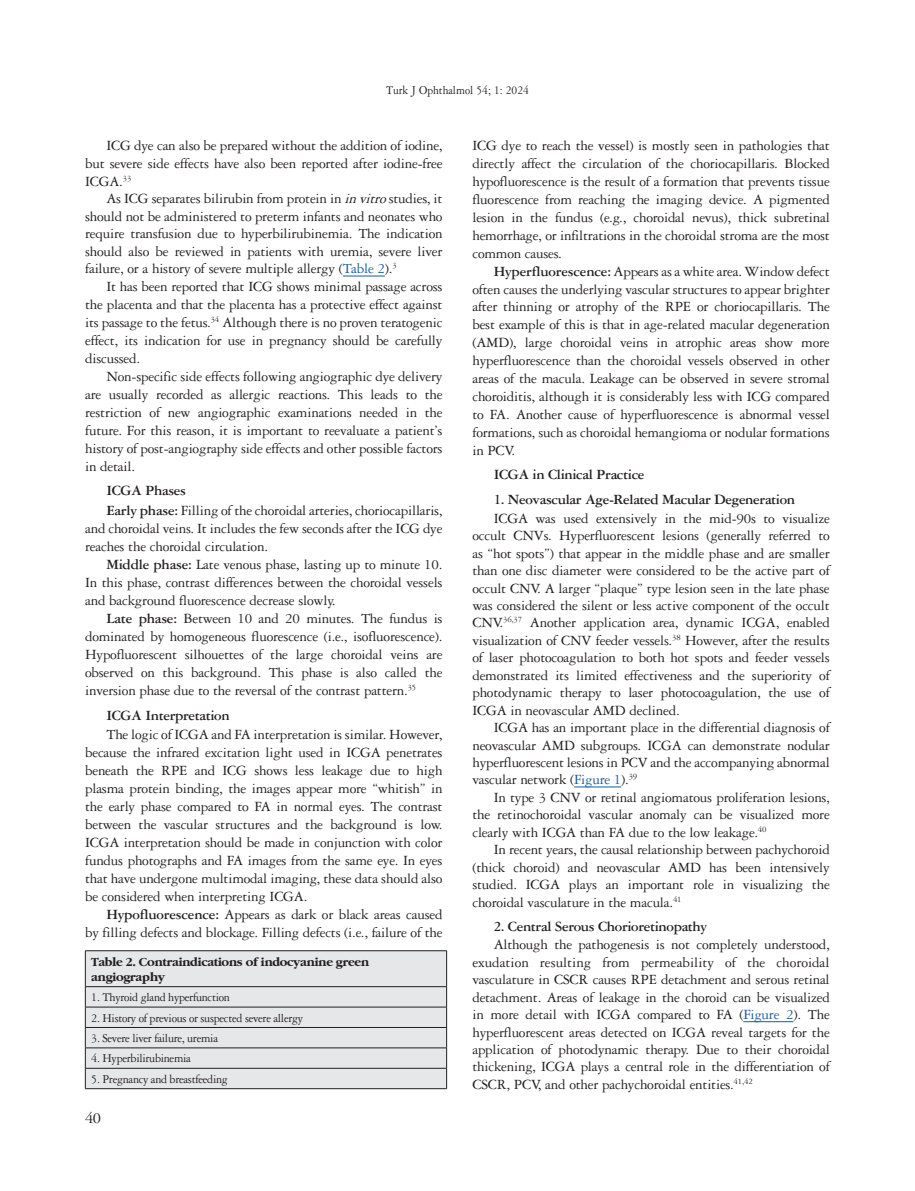
<style>
.page{position:relative;width:915px;height:1191px;background:#fff}
.page>*{position:absolute;margin:0;border:0;box-sizing:border-box;transform-origin:0 0}
.t1{font:16.5px "Garamond Three Tr";color:#231f20}
.YAZI{font:15px/17.4px "Garamond Three Tr";letter-spacing:-.015em;color:#231f20;text-align:justify}
.ARA_BASLIK{font:15px "Garamond Three Bold Tr";letter-spacing:-.025em;color:#231f20}
.TABLO-YAZI{font:12.75px "Garamond Three Tr";letter-spacing:-.025em;color:#231f20;scale:.95 1}
.TABLO-USTU{font:12.75px/15px "Garamond Bold Tr";letter-spacing:-.025em;color:#231f20}
.TABLO-YAZI-2{font:12.75px "Garamond Three Tr";color:#231f20;scale:.9 1}
.s1{font-style:italic}
.s2{color:#175d9e}
.s3{font-family:"Garamond Three Bold Tr"}
</style>
<div class="page">
<hr style="left:343px;top:276px;width:42px;height:1px;background:#175d9e">
<hr style="left:574px;top:786px;width:47px;height:1px;background:#175d9e">
<hr style="left:743px;top:1021px;width:50px;height:1px;background:#175d9e">
<div style="left:86px;top:951px;width:360px;height:137px;background:#e6e7e9"></div>
<hr style="left:85px;top:1006px;width:361px;height:1px;background:#231f20">
<hr style="left:85px;top:1027px;width:361px;height:1px;background:#231f20">
<hr style="left:85px;top:1047px;width:361px;height:1px;background:#231f20">
<hr style="left:85px;top:1068px;width:361px;height:1px;background:#231f20">
<hr style="left:85px;top:950px;width:361px;height:1px;background:#231f20">
<hr style="left:85px;top:951px;width:1px;height:35px;background:#231f20">
<hr style="left:446px;top:951px;width:1px;height:35px;background:#231f20">
<hr style="left:85px;top:986px;width:361px;height:1px;background:#231f20">
<svg style="left:85px;top:987px;width:1px;height:101px"></svg>
<svg style="left:446px;top:987px;width:1px;height:101px"></svg>
<hr style="left:85px;top:1088px;width:361px;height:1px;background:#231f20">
<p class="TABLO-YAZI-2" style="left:386px;top:82px;width:160px">Turk J Ophthalmol 54; 1: 2024</p>
<p class="YAZI" style="left:85px;top:136px;width:359px;text-indent:21px">ICG dye can also be prepared without the addition of iodine, but severe side effects have also been reported after iodine-free ICGA.<sup>33</sup></p>
<p class="YAZI" style="left:85px;top:189px;width:359px;text-indent:21px">As ICG separates bilirubin from protein in <span class="s1">invitro</span>studies, it should not be administered to preterm infants and neonates who require transfusion due to hyperbilirubinemia. The indication should also be reviewed in patients with uremia, severe liver failure, or a history of severe multiple allergy (<span class="s2">Table 2</span>).<sup>3</sup></p>
<p class="YAZI" style="left:85px;top:277px;width:359px;line-height:17.9px;text-indent:21px">It has been reported that ICG shows minimal passage across the placenta and that the placenta has a protective effect against its passage to the fetus.<sup>34</sup> Although there is no proven teratogenic effect, its indication for use in pregnancy should be carefully discussed.</p>
<p class="YAZI" style="left:85px;top:367px;width:359px;line-height:18px;text-indent:21px">Non-specific side effects following angiographic dye delivery are usually recorded as allergic reactions. This leads to the restriction of new angiographic examinations needed in the future. For this reason, it is important to reevaluate a patient’s history of post-angiography side effects and other possible factors in detail.</p>
<p class="ARA_BASLIK" style="left:106px;top:481px;width:81px">ICGA Phases</p>
<p class="YAZI" style="left:85px;top:500px;width:359px;line-height:18px;text-indent:21px"><span class="s3">Early phase:</span> Filling of the choroidal arteries, choriocapillaris, and choroidal veins. It includes the few seconds after the ICG dye reaches the choroidal circulation.</p>
<p class="YAZI" style="left:85px;top:554px;width:359px;line-height:18px;text-indent:21px"><span class="s3">Middle phase:</span> Late venous phase, lasting up to minute 10.<br>In this phase, contrast differences between the choroidal vessels and background fluorescence decrease slowly.</p>
<p class="YAZI" style="left:85px;top:609px;width:359px;line-height:18px;text-indent:21px"><span class="s3">Late phase:</span> Between 10 and 20 minutes. The fundus is dominated by homogeneous fluorescence (i.e., isofluorescence).<br>Hypofluorescent silhouettes of the large choroidal veins are observed on this background. This phase is also called the inversion phase due to the reversal of the contrast pattern.<sup>35</sup></p>
<p class="ARA_BASLIK" style="left:106px;top:706px;width:125px">ICGA Interpretation</p>
<p class="YAZI" style="left:85px;top:724px;width:359px;line-height:18px;text-indent:21px">The logic of ICGA and FA interpretation is similar. However, because the infrared excitation light used in ICGA penetrates beneath the RPE and ICG shows less leakage due to high plasma protein binding, the images appear more “whitish” in the early phase compared to FA in normal eyes. The contrast between the vascular structures and the background is low.<br>ICGA interpretation should be made in conjunction with color fundus photographs and FA images from the same eye. In eyes that have undergone multimodal imaging, these data should also be considered when interpreting ICGA.</p>
<p class="YAZI" style="left:85px;top:905px;width:359px;line-height:18px;text-align:right"><span class="s3">Hypofluorescence:</span> Appears as dark or black areas caused<br>by filling defects and blockage. Filling defects (i.e., failure of the</p>
<p class="TABLO-USTU" style="left:91px;top:953px;width:279px">Table 2. Contraindications of indocyanine green angiography</p>
<p class="TABLO-YAZI" style="left:91px;top:989px;width:147px">1. Thyroid gland hyperfunction</p>
<p class="TABLO-YAZI" style="left:91px;top:1009px;width:225px">2. History of previous or suspected severe allergy</p>
<p class="TABLO-YAZI" style="left:91px;top:1030px;width:135px">3. Severe liver failure, uremia</p>
<p class="TABLO-YAZI" style="left:91px;top:1050px;width:106px">4. Hyperbilirubinemia</p>
<p class="TABLO-YAZI" style="left:91px;top:1071px;width:145px">5. Pregnancy and breastfeeding</p>
<p class="t1" style="left:85px;top:1107px;width:18px">40</p>
<p class="YAZI" style="left:472px;top:136px;width:359px;line-height:17.9px">ICG dye to reach the vessel) is mostly seen in pathologies that directly affect the circulation of the choriocapillaris. Blocked hypofluorescence is the result of a formation that prevents tissue fluorescence from reaching the imaging device. A pigmented lesion in the fundus (e.g., choroidal nevus), thick subretinal hemorrhage, or infiltrations in the choroidal stroma are the most common causes.</p>
<p class="YAZI" style="left:472px;top:261px;width:359px;line-height:17.9px;text-indent:21px"><span class="s3">Hyperfluorescence:</span> Appears as a white area. Window defect often causes the underlying vascular structures to appear brighter after thinning or atrophy of the RPE or choriocapillaris. The best example of this is that in age-related macular degeneration (AMD), large choroidal veins in atrophic areas show more hyperfluorescence than the choroidal vessels observed in other areas of the macula. Leakage can be observed in severe stromal choroiditis, although it is considerably less with ICG compared to FA. Another cause of hyperfluorescence is abnormal vessel formations, such as choroidal hemangioma or nodular formations in PCV.</p>
<p class="ARA_BASLIK" style="left:493px;top:465px;width:152px">ICGA in Clinical Practice</p>
<p class="ARA_BASLIK" style="left:493px;top:490px;width:303px">1. Neovascular Age-Related Macular Degeneration</p>
<p class="YAZI" style="left:472px;top:509px;width:359px;text-indent:21px">ICGA was used extensively in the mid-90s to visualize occult CNVs. Hyperfluorescent lesions (generally referred to as “hot spots”) that appear in the middle phase and are smaller than one disc diameter were considered to be the active part of occult CNV. A larger “plaque” type lesion seen in the late phase was considered the silent or less active component of the occult CNV.<sup>36,37</sup> Another application area, dynamic ICGA, enabled visualization of CNV feeder vessels.<sup>38</sup> However, after the results of laser photocoagulation to both hot spots and feeder vessels demonstrated its limited effectiveness and the superiority of photodynamic therapy to laser photocoagulation, the use of ICGA in neovascular AMD declined.</p>
<p class="YAZI" style="left:472px;top:718px;width:359px;text-indent:21px">ICGA has an important place in the differential diagnosis of neovascular AMD subgroups. ICGA can demonstrate nodular hyperfluorescent lesions in PCV and the accompanying abnormal vascular network (<span class="s2">Figure 1</span>).<sup>39</sup></p>
<p class="YAZI" style="left:472px;top:788px;width:359px;text-indent:21px">In type 3 CNV or retinal angiomatous proliferation lesions, the retinochoroidal vascular anomaly can be visualized more clearly with ICGA than FA due to the low leakage.<sup>40</sup></p>
<p class="YAZI" style="left:472px;top:840px;width:359px;text-indent:21px">In recent years, the causal relationship between pachychoroid (thick choroid) and neovascular AMD has been intensively studied. ICGA plays an important role in visualizing the choroidal vasculature in the macula.<sup>41</sup></p>
<p class="ARA_BASLIK" style="left:493px;top:917px;width:215px">2. Central Serous Chorioretinopathy</p>
<p class="YAZI" style="left:472px;top:935px;width:359px;text-indent:21px">Although the pathogenesis is not completely understood, exudation resulting from permeability of the choroidal vasculature in CSCR causes RPE detachment and serous retinal detachment. Areas of leakage in the choroid can be visualized in more detail with ICGA compared to FA (<span class="s2">Figure 2</span>). The hyperfluorescent areas detected on ICGA reveal targets for the application of photodynamic therapy. Due to their choroidal thickening, ICGA plays a central role in the differentiation of CSCR, PCV, and other pachychoroidal entities.<sup>41,42</sup></p>
</div>
